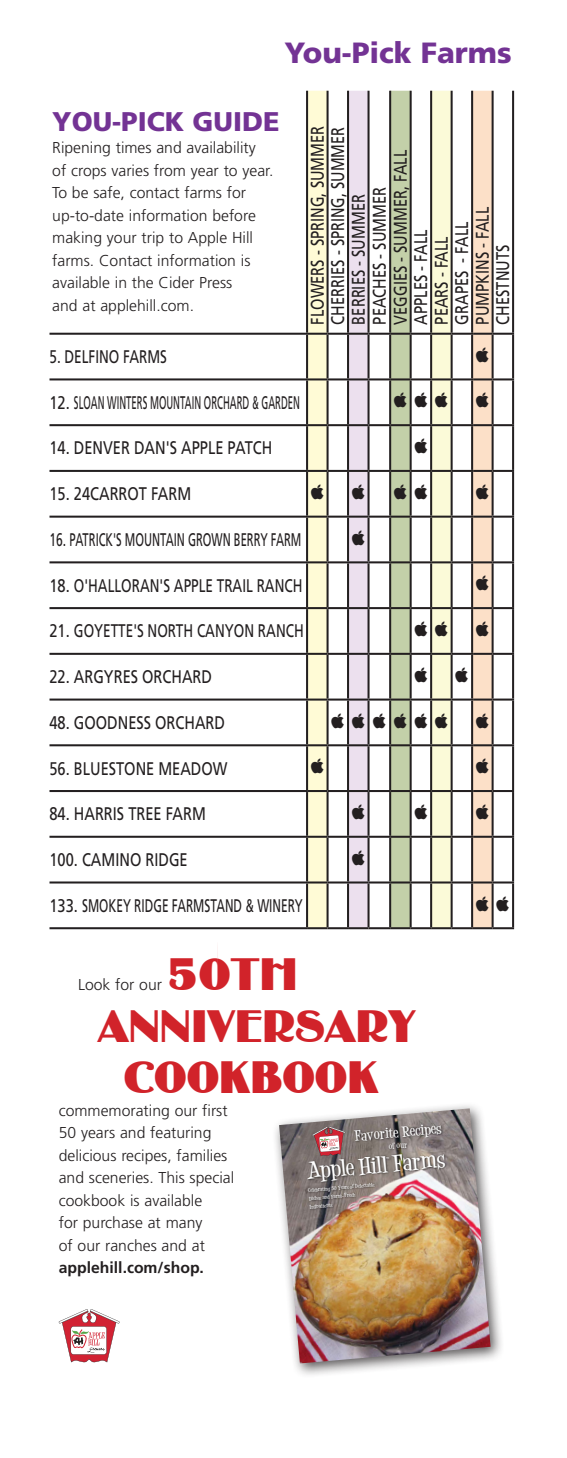
<style>
.page{position:relative;width:567px;height:1458px;background:#fff}
.page>*{position:absolute;margin:0;border:0;box-sizing:border-box;transform-origin:0 0}
.edit-text{font:47.25px "Binner";color:#d1232a}
.t1{font:900 29.25px "Frutiger";color:#733394}
.t2{font:900 27px "Frutiger";color:#733394}
.t3{font:18.22px "Frutiger";color:#231f20;scale:.8 1}
.t4{font:18.22px "Frutiger";color:#231f20;scale:.52 1}
.t5{font:18.22px "Frutiger";color:#231f20;scale:.66 1}
.t6{font:18.22px "Frutiger";color:#231f20;scale:.65 1}
.t7{font:18.22px "Frutiger";color:#231f20;scale:.74 1}
.t8{font:18.22px "Frutiger";color:#231f20;scale:.8 1}
.t9{font:700 18px "Desigers";color:#fff}
.edit-text-2{font:300 15.75px/22.5px "Frutiger";color:#231f20}
.t10{font:700 11.25px "Desigers";color:#fff}
.t11{font:700 6.75px "Desigers";color:#fff}
.t12{font:700 4.27px/8.3px "Desigers";color:#fff}
.s1{font-style:inherit}
.s2{font-weight:700}
</style>
<div class="page">
<svg style="left:59px;top:1309px;width:61px;height:53px"></svg>
<svg style="left:50px;top:332px;width:256px;height:504px"></svg>
<hr style="left:306px;top:91px;width:2px;height:242px;background:#231f20">
<hr style="left:50px;top:333px;width:257px;height:2px;background:#231f20">
<hr style="left:306px;top:335px;width:2px;height:43px;background:#231f20">
<hr style="left:50px;top:378px;width:257px;height:2px;background:#231f20">
<hr style="left:306px;top:380px;width:2px;height:44px;background:#231f20">
<hr style="left:50px;top:424px;width:257px;height:2px;background:#231f20">
<hr style="left:306px;top:426px;width:2px;height:44px;background:#231f20">
<hr style="left:50px;top:470px;width:257px;height:2px;background:#231f20">
<hr style="left:306px;top:472px;width:2px;height:44px;background:#231f20">
<hr style="left:50px;top:516px;width:257px;height:2px;background:#231f20">
<hr style="left:306px;top:518px;width:2px;height:43px;background:#231f20">
<hr style="left:50px;top:561px;width:257px;height:2px;background:#231f20">
<hr style="left:306px;top:563px;width:2px;height:44px;background:#231f20">
<hr style="left:50px;top:607px;width:257px;height:2px;background:#231f20">
<hr style="left:306px;top:609px;width:2px;height:44px;background:#231f20">
<hr style="left:50px;top:653px;width:257px;height:2px;background:#231f20">
<hr style="left:306px;top:655px;width:2px;height:44px;background:#231f20">
<hr style="left:50px;top:699px;width:257px;height:2px;background:#231f20">
<hr style="left:306px;top:701px;width:2px;height:43px;background:#231f20">
<hr style="left:50px;top:744px;width:257px;height:2px;background:#231f20">
<hr style="left:306px;top:746px;width:2px;height:44px;background:#231f20">
<hr style="left:50px;top:790px;width:257px;height:2px;background:#231f20">
<hr style="left:306px;top:792px;width:2px;height:44px;background:#231f20">
<hr style="left:50px;top:836px;width:257px;height:2px;background:#231f20">
<hr style="left:306px;top:838px;width:2px;height:43px;background:#231f20">
<hr style="left:50px;top:881px;width:257px;height:3px;background:#231f20">
<hr style="left:306px;top:884px;width:2px;height:43px;background:#231f20">
<hr style="left:512px;top:91px;width:2px;height:242px;background:#231f20">
<hr style="left:493px;top:333px;width:21px;height:2px;background:#231f20">
<hr style="left:512px;top:335px;width:2px;height:43px;background:#231f20">
<hr style="left:493px;top:378px;width:21px;height:2px;background:#231f20">
<hr style="left:512px;top:380px;width:2px;height:44px;background:#231f20">
<hr style="left:493px;top:424px;width:21px;height:2px;background:#231f20">
<hr style="left:512px;top:426px;width:2px;height:44px;background:#231f20">
<hr style="left:493px;top:470px;width:21px;height:2px;background:#231f20">
<hr style="left:512px;top:472px;width:2px;height:44px;background:#231f20">
<hr style="left:493px;top:516px;width:21px;height:2px;background:#231f20">
<hr style="left:512px;top:518px;width:2px;height:43px;background:#231f20">
<hr style="left:493px;top:561px;width:21px;height:2px;background:#231f20">
<hr style="left:512px;top:563px;width:2px;height:44px;background:#231f20">
<hr style="left:493px;top:607px;width:21px;height:2px;background:#231f20">
<hr style="left:512px;top:609px;width:2px;height:44px;background:#231f20">
<hr style="left:493px;top:653px;width:21px;height:2px;background:#231f20">
<hr style="left:512px;top:655px;width:2px;height:44px;background:#231f20">
<hr style="left:493px;top:699px;width:21px;height:2px;background:#231f20">
<hr style="left:512px;top:701px;width:2px;height:43px;background:#231f20">
<hr style="left:493px;top:744px;width:21px;height:2px;background:#231f20">
<hr style="left:512px;top:746px;width:2px;height:44px;background:#231f20">
<hr style="left:493px;top:790px;width:21px;height:2px;background:#231f20">
<hr style="left:512px;top:792px;width:2px;height:44px;background:#231f20">
<hr style="left:493px;top:836px;width:21px;height:2px;background:#231f20">
<hr style="left:512px;top:838px;width:2px;height:43px;background:#231f20">
<hr style="left:493px;top:881px;width:21px;height:3px;background:#231f20">
<hr style="left:512px;top:884px;width:2px;height:43px;background:#231f20">
<hr style="left:50px;top:927px;width:257px;height:2px;background:#231f20">
<hr style="left:307px;top:927px;width:21px;height:2px;background:#231f20">
<hr style="left:328px;top:927px;width:20px;height:2px;background:#231f20">
<hr style="left:348px;top:927px;width:21px;height:2px;background:#231f20">
<hr style="left:369px;top:927px;width:21px;height:2px;background:#231f20">
<hr style="left:390px;top:927px;width:21px;height:2px;background:#231f20">
<hr style="left:411px;top:927px;width:20px;height:2px;background:#231f20">
<hr style="left:452px;top:927px;width:20px;height:2px;background:#231f20">
<hr style="left:472px;top:927px;width:21px;height:2px;background:#231f20">
<hr style="left:493px;top:927px;width:21px;height:2px;background:#231f20">
<hr style="left:431px;top:927px;width:21px;height:2px;background:#231f20">
<div style="left:272px;top:1101px;width:233px;height:277px;background:#231f20;opacity:.75"></div>
<img style="left:279px;top:1108px;width:212px;height:255px">
<svg style="left:307px;top:91px;width:202px;height:837px"></svg>
<img style="left:303px;top:1122px;width:146px;height:91px">
<p class="t1" style="left:284px;top:35px;width:229px">You-Pick Farms</p>
<p class="t2" style="left:52px;top:105px;width:229px">YOU-PICK GUIDE</p>
<p class="edit-text-2" style="left:52px;top:136px;width:223px">Ripening times and availability of crops varies from year to year.<br>To be safe, contact farms for up-to-date information before making your trip to Apple Hill farms. Contact information is available in the Cider Press<br>and at applehill.com.</p>
<p class="t3" style="left:307px;top:325px;width:250px;rotate:-90deg">FLOWERS - SPRING, SUMMER</p>
<p class="t3" style="left:327px;top:325px;width:248px;rotate:-90deg">CHERRIES - SPRING, SUMMER</p>
<p class="t3" style="left:390px;top:325px;width:220px;rotate:-90deg">VEGGIES - SUMMER, FALL</p>
<p class="t3" style="left:348px;top:325px;width:164px;rotate:-90deg">BERRIES - SUMMER</p>
<p class="t3" style="left:369px;top:325px;width:174px;rotate:-90deg">PEACHES - SUMMER</p>
<p class="t3" style="left:472px;top:325px;width:149px;rotate:-90deg">PUMPKINS - FALL</p>
<p class="t3" style="left:451px;top:325px;width:130px;rotate:-90deg">GRAPES - FALL</p>
<p class="t3" style="left:410px;top:325px;width:120px;rotate:-90deg">APPLES - FALL</p>
<p class="t3" style="left:431px;top:325px;width:112px;rotate:-90deg">PEARS - FALL</p>
<p class="t8" style="left:492px;top:325px;width:101px;rotate:-90deg">CHESTNUTS</p>
<p class="t7" style="left:50px;top:346px;width:160px">5. DELFINO FARMS</p>
<p class="t4" style="left:50px;top:392px;width:484px"><span class="s1">12.</span> SLOAN WINTERS MOUNTAIN ORCHARD &amp; GARDEN</p>
<p class="t3" style="left:50px;top:437px;width:280px">14. DENVER DAN'S APPLE PATCH</p>
<p class="t3" style="left:50px;top:483px;width:179px">15. 24CARROT FARM</p>
<p class="t5" style="left:50px;top:529px;width:383px">16. PATRICK'S MOUNTAIN GROWN BERRY FARM</p>
<p class="t3" style="left:50px;top:575px;width:318px">18. O'HALLORAN'S APPLE TRAIL RANCH</p>
<p class="t3" style="left:50px;top:620px;width:319px">21. GOYETTE'S NORTH CANYON RANCH</p>
<p class="t3" style="left:50px;top:666px;width:205px">22. ARGYRES ORCHARD</p>
<p class="t3" style="left:50px;top:712px;width:221px">48. GOODNESS ORCHARD</p>
<p class="t3" style="left:50px;top:758px;width:224px">56. BLUESTONE MEADOW</p>
<p class="t3" style="left:50px;top:803px;width:197px">84. HARRIS TREE FARM</p>
<p class="t3" style="left:50px;top:849px;width:174px">100. CAMINO RIDGE</p>
<p class="t6" style="left:50px;top:895px;width:391px"><span class="s1">133.</span> SMOKEY RIDGE FARMSTAND &amp; WINERY</p>
<p class="edit-text" style="left:167px;top:946px;width:132px">50TH</p>
<p class="edit-text" style="left:98px;top:998px;width:319px">ANNIVERSARY</p>
<p class="edit-text" style="left:124px;top:1050px;width:257px">COOKBOOK</p>
<p class="edit-text-2" style="left:59px;top:1099px;width:177px">commemorating our first<br>50 years and featuring delicious recipes, families and sceneries. This special cookbook is available<br>for purchase at many<br>of our ranches and at <span class="s2">applehill.com/shop.</span></p>
<p class="edit-text-2" style="left:78px;top:973px;width:86px">Look for our</p>
<p class="t10" style="left:354px;top:1128px;width:89px;rotate:-5deg">Favorite Recipes</p>
<p class="t11" style="left:388px;top:1141px;width:20px;rotate:-5deg">of our</p>
<p class="t9" style="left:305px;top:1158px;width:141px;rotate:-5deg">Apple Hill Farms</p>
<p class="t12" style="left:308px;top:1186px;width:68px;rotate:-5deg">Celebrating 50 Years of Delectable<br>Dishes and Farm-Fresh<br>Ingredients</p>
</div>
